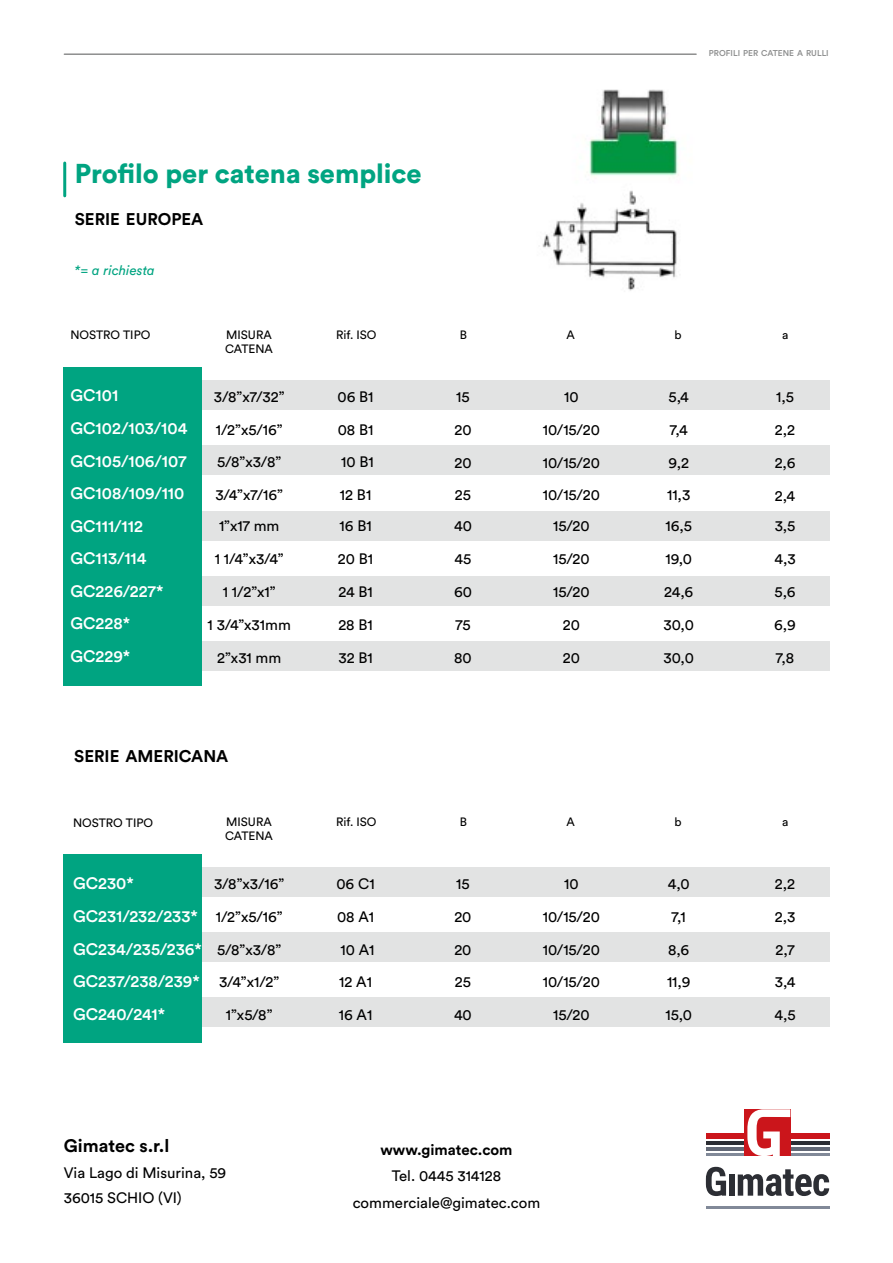
<style>
.page{position:relative;width:893px;height:1263px;background:#fff}
.page>*{position:absolute;margin:0;border:0;box-sizing:border-box;transform-origin:0 0}
.t1{font:900 27px "Circular Std";color:#00a481}
.t2{font:700 18px "Circular Std";color:#000}
.t3{font:700 16.8px "Circular Std";color:#000}
.t4{font:500 16.5px/32.5px "Circular Std";color:#fff}
.t5{font:15px/32.8px "Circular Std";color:#000;text-align:center}
.t6{font:700 15px "Circular Std";color:#000}
.t7{font:italic 13.5px "Circular Std";color:#00a481}
.t8{font:12px/14.4px "Circular Std";color:#000}
.t9{font:500 8.4px "Circular Std";color:#8d8e8e}
</style>
<div class="page">
<div style="left:729px;top:1174px;width:5px;height:22px;background:#2c2e34"></div>
<svg style="left:738px;top:1169px;width:91px;height:27px"></svg>
<svg style="left:706px;top:1167px;width:20px;height:29px"></svg>
<div style="left:706px;top:1133px;width:123px;height:5px;background:#cb151b"></div>
<hr style="left:706px;top:1141px;width:123px;height:4px;background:#2c2e34">
<hr style="left:706px;top:1147px;width:123px;height:4px;background:#636977">
<hr style="left:706px;top:1154px;width:123px;height:2px;background:#818998">
<hr style="left:706px;top:1206px;width:123px;height:3px;background:#818998">
<div style="left:744px;top:1109px;width:46px;height:47px;background:#cb151b"></div>
<svg style="left:747px;top:1109px;width:43px;height:47px"></svg>
<hr style="left:64px;top:53px;width:632px;height:2px;background:#8d8e8e">
<hr style="left:63px;top:163px;width:3px;height:33px;background:#00a481">
<div style="left:201px;top:380px;width:629px;height:30px;background:#e2e3e3"></div>
<div style="left:201px;top:867px;width:629px;height:30px;background:#e2e3e3"></div>
<div style="left:201px;top:641px;width:629px;height:30px;background:#e2e3e3"></div>
<div style="left:201px;top:576px;width:629px;height:30px;background:#e2e3e3"></div>
<div style="left:201px;top:511px;width:629px;height:29px;background:#e2e3e3"></div>
<div style="left:201px;top:997px;width:629px;height:30px;background:#e2e3e3"></div>
<div style="left:201px;top:445px;width:629px;height:30px;background:#e2e3e3"></div>
<div style="left:201px;top:932px;width:629px;height:30px;background:#e2e3e3"></div>
<div style="left:63px;top:854px;width:139px;height:188px;background:#00a481"></div>
<div style="left:63px;top:367px;width:139px;height:319px;background:#00a481"></div>
<img style="left:542px;top:90px;width:137px;height:201px">
<h1 class="t1" style="left:75px;top:156px;width:348px">Profilo per catena semplice</h1>
<p class="t3" style="left:75px;top:208px;width:130px">SERIE EUROPEA</p>
<p class="t7" style="left:75px;top:262px;width:82px">*= a richiesta</p>
<p class="t9" style="left:709px;top:48px;width:121px">PROFILI PER CATENE A RULLI</p>
<p class="t8" style="left:70px;top:328px;width:82px">NOSTRO TIPO</p>
<p class="t4" style="left:70px;top:379px;width:119px">GC101<br>GC102/103/104<br>GC105/106/107<br>GC108/109/110<br>GC111/112<br>GC113/114<br>GC226/227*<br>GC228*<br>GC229*</p>
<p class="t8" style="left:225px;top:327px;width:49px">MISURA<br>CATENA</p>
<p class="t8" style="left:336px;top:327px;width:42px">Rif. ISO</p>
<p class="t8" style="left:460px;top:327px;width:9px">B</p>
<p class="t8" style="left:566px;top:327px;width:10px">A</p>
<p class="t8" style="left:674px;top:327px;width:9px">b</p>
<p class="t8" style="left:782px;top:327px;width:8px">a</p>
<p class="t5" style="left:214px;top:380px;width:72px;text-align:left">3/8”x7/32”<br>1/2”x5/16”<br>5/8”x3/8”<br>3/4”x7/16”</p>
<p class="t5" style="left:208px;top:509px;width:85px">1”x17 mm<br>1 1/4”x3/4”<br>1 1/2”x1”<br>1 3/4”x31mm<br>2”x31 mm</p>
<p class="t5" style="left:338px;top:380px;width:38px;text-align:justify">06 B1<br>08 B1<br>10 B1<br>12 B1</p>
<p class="t5" style="left:338px;top:509px;width:37px;text-align:justify">16 B1<br>20 B1<br>24 B1<br>28 B1<br>32 B1</p>
<p class="t5" style="left:454px;top:380px;width:19px;text-align:left">15<br>20<br>20<br>25</p>
<p class="t5" style="left:454px;top:509px;width:19px;text-align:justify">40<br>45<br>60<br>75<br>80</p>
<p class="t5" style="left:543px;top:380px;width:59px">10<br>10/15/20<br>10/15/20<br>10/15/20</p>
<p class="t5" style="left:553px;top:509px;width:38px">15/20<br>15/20<br>15/20<br>20<br>20</p>
<p class="t5" style="left:667px;top:380px;width:25px;text-align:left">5,4<br>7,4<br>9,2<br>11,3</p>
<p class="t5" style="left:664px;top:509px;width:32px;text-align:left">16,5<br>19,0<br>24,6<br>30,0<br>30,0</p>
<p class="t5" style="left:775px;top:380px;width:22px;text-align:justify">1,5<br>2,2<br>2,6<br>2,4</p>
<p class="t5" style="left:774px;top:509px;width:23px;text-align:justify">3,5<br>4,3<br>5,6<br>6,9<br>7,8</p>
<p class="t3" style="left:74px;top:745px;width:156px">SERIE AMERICANA</p>
<p class="t8" style="left:73px;top:815px;width:82px">NOSTRO TIPO</p>
<p class="t8" style="left:225px;top:814px;width:49px">MISURA<br>CATENA</p>
<p class="t8" style="left:336px;top:814px;width:42px">Rif. ISO</p>
<p class="t8" style="left:460px;top:814px;width:9px">B</p>
<p class="t8" style="left:566px;top:814px;width:10px">A</p>
<p class="t8" style="left:674px;top:814px;width:9px">b</p>
<p class="t8" style="left:782px;top:814px;width:8px">a</p>
<p class="t4" style="left:73px;top:867px;width:130px">GC230*<br>GC231/232/233*<br>GC234/235/236*<br>GC237/238/239*<br>GC240/241*</p>
<p class="t5" style="left:214px;top:867px;width:72px">3/8”x3/16”</p>
<p class="t5" style="left:216px;top:900px;width:68px">1/2”x5/16”<br>5/8”x3/8”<br>3/4”x1/2”<br>1”x5/8”</p>
<p class="t5" style="left:336px;top:867px;width:40px">06 C1</p>
<p class="t5" style="left:337px;top:900px;width:39px;text-align:left">08 A1<br>10 A1<br>12 A1<br>16 A1</p>
<p class="t5" style="left:456px;top:867px;width:15px">15</p>
<p class="t5" style="left:454px;top:900px;width:19px;text-align:justify">20<br>20<br>25<br>40</p>
<p class="t5" style="left:564px;top:867px;width:16px">10</p>
<p class="t5" style="left:543px;top:901px;width:59px">10/15/20<br>10/15/20<br>10/15/20<br>15/20</p>
<p class="t5" style="left:668px;top:867px;width:23px">4,0</p>
<p class="t5" style="left:665px;top:900px;width:28px">7,1<br>8,6<br>11,9<br>15,0</p>
<p class="t5" style="left:775px;top:867px;width:22px">2,2</p>
<p class="t5" style="left:774px;top:901px;width:23px;text-align:justify">2,3<br>2,7<br>3,4<br>4,5</p>
<p class="t2" style="left:64px;top:1134px;width:107px">Gimatec s.r.l</p>
<p class="t5" style="left:64px;top:1160px;width:164px;line-height:25px;text-align:left">Via Lago di Misurina, 59<br>36015 SCHIO (VI)</p>
<p class="t6" style="left:380px;top:1140px;width:134px">www.gimatec.com</p>
<p class="t5" style="left:353px;top:1162px;width:189px;line-height:26.5px">Tel. 0445 314128 commerciale@gimatec.com</p>
</div>
